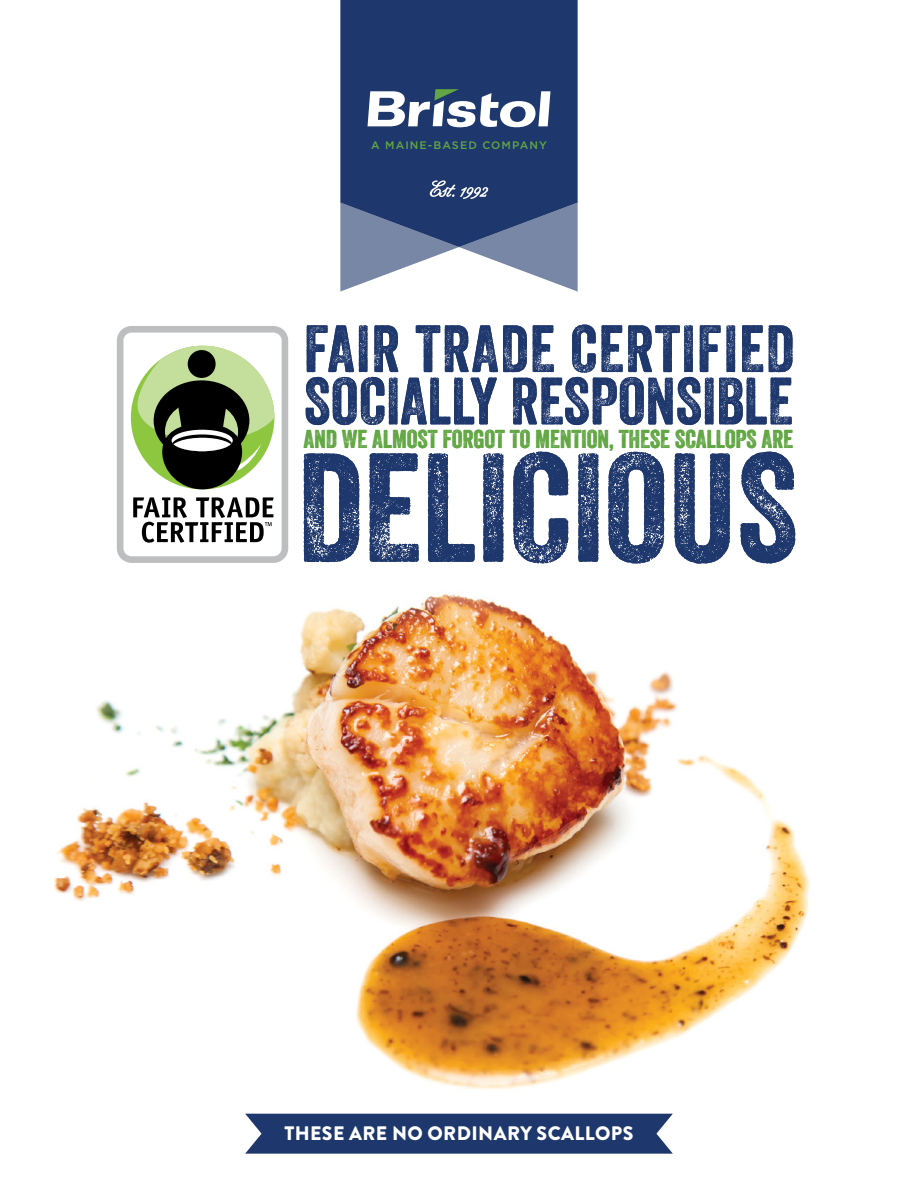
<style>
.page{position:relative;width:918px;height:1188px;background:#fff}
.page>*{position:absolute;margin:0;border:0;box-sizing:border-box;transform-origin:0 0}
.t1{font:149.55px "Veneer Two";color:#1e376c}
.t2{font:64.5px/52.3px "Veneer Two";letter-spacing:.005em;color:#1e376c}
.t3{font:25.05px "Veneer Two";color:#62a744}
.t4{font:900 19.5px "Brandon Grotesque";letter-spacing:.02em;color:#fff}
.t5{font:500 10.8px "Gotham";letter-spacing:.1em;color:#62a744}
</style>
<div class="page">
<img style="left:54px;top:326px;width:756px;height:788px">
<div style="left:340px;top:0;width:238px;height:180px;background:#1e376c"></div>
<svg style="left:368px;top:89px;width:182px;height:38px"></svg>
<svg style="left:340px;top:180px;width:238px;height:112px"></svg>
<div style="left:245px;top:1114px;width:428px;height:40px;background:#1e376c"></div>
<div style="left:117px;top:326px;width:171px;height:237px;background:#bcbec0;border-radius:15px"></div>
<div style="left:123px;top:333px;width:159px;height:223px;background:#fff;border-radius:8px"></div>
<svg style="left:135px;top:346px;width:139px;height:143px"></svg>
<svg style="left:133px;top:497px;width:141px;height:46px"></svg>
<p class="t5" style="left:371px;top:138px;width:177px">A MAINE-BASED COMPANY</p>
<h2 class="t2" style="left:304px;top:322px;width:492px">FAIR TRADE CERTIFIED<br>SOCIALLY RESPONSIBLE</h2>
<p class="t3" style="left:304px;top:424px;width:491px">AND WE ALMOST FORGOT TO MENTION, THESE SCALLOPS ARE</p>
<h1 class="t1" style="left:297px;top:417px;width:502px">DELICIOUS</h1>
<p class="t4" style="left:284px;top:1119px;width:351px">THESE ARE NO ORDINARY SCALLOPS</p>
</div>
